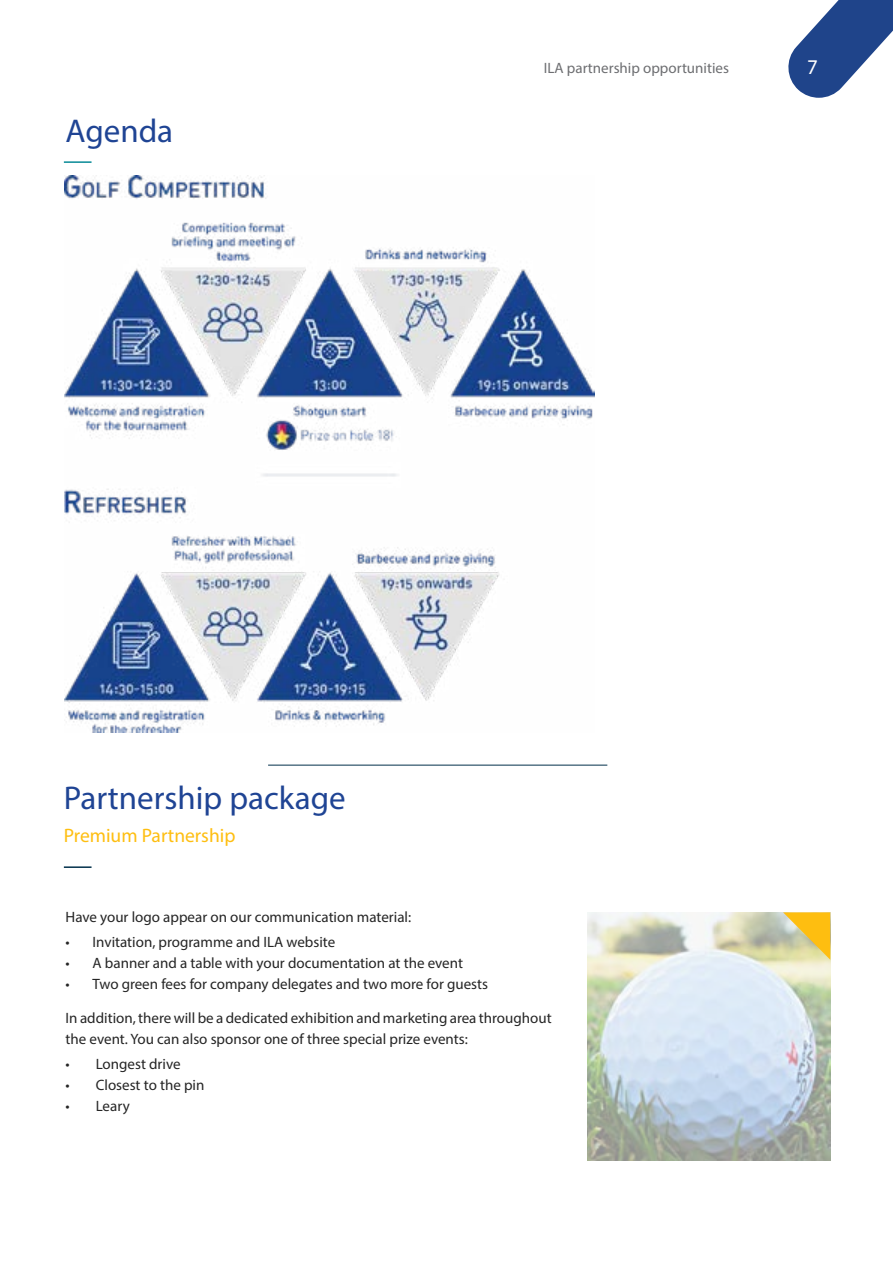
<style>
.page{position:relative;width:893px;height:1263px;background:#fff}
.page>*{position:absolute;margin:0;border:0;box-sizing:border-box;transform-origin:0 0}
.t1{font:33px "Myriad Pro";color:#1f4494}
.t2{font:21px "Myriad Pro";color:#fff}
.t3{font:19.5px "Myriad Pro";color:#febe10}
.t4{font:15px/21px "Myriad Pro";color:#252525}
.t5{font:15px "Myriad Pro";color:#6d6e71}
</style>
<div class="page">
<img style="left:65px;top:176px;width:529px;height:556px">
<img style="left:587px;top:912px;width:243px;height:248px">
<svg style="left:783px;top:912px;width:47px;height:48px;background:#e7c961"></svg>
<hr style="left:64px;top:866px;width:28px;height:2px;background:#02304b">
<hr style="left:268px;top:765px;width:339px;height:1px;background:#02304b">
<hr style="left:64px;top:161px;width:28px;height:2px;background:#088a97">
<svg style="left:788px;top:0;width:105px;height:98px"></svg>
<h1 class="t1" style="left:66px;top:111px;width:109px">Agenda</h1>
<p class="t5" style="left:544px;top:59px;width:187px">ILA partnership opportunities</p>
<h2 class="t2" style="left:807px;top:54px;width:12px">7</h2>
<h1 class="t1" style="left:64px;top:778px;width:284px">Partnership package</h1>
<h3 class="t3" style="left:64px;top:824px;width:173px">Premium Partnership</h3>
<p class="t4" style="left:66px;top:906px;width:347px">Have your logo appear on our communication material:</p>
<p class="t4" style="left:66px;top:931px;width:271px">• Invitation, programme and ILA website</p>
<p class="t4" style="left:66px;top:952px;width:399px">• A banner and a table with your documentation at the event</p>
<p class="t4" style="left:66px;top:973px;width:424px">• Two green fees for company delegates and two more for guests</p>
<p class="t4" style="left:66px;top:1007px;width:487px">In addition, there will be a dedicated exhibition and marketing area throughout the event. You can also sponsor one of three special prize events:</p>
<p class="t4" style="left:66px;top:1053px;width:117px">• Longest drive</p>
<p class="t4" style="left:66px;top:1074px;width:140px">• Closest to the pin</p>
<p class="t4" style="left:66px;top:1095px;width:66px">• Leary</p>
</div>
